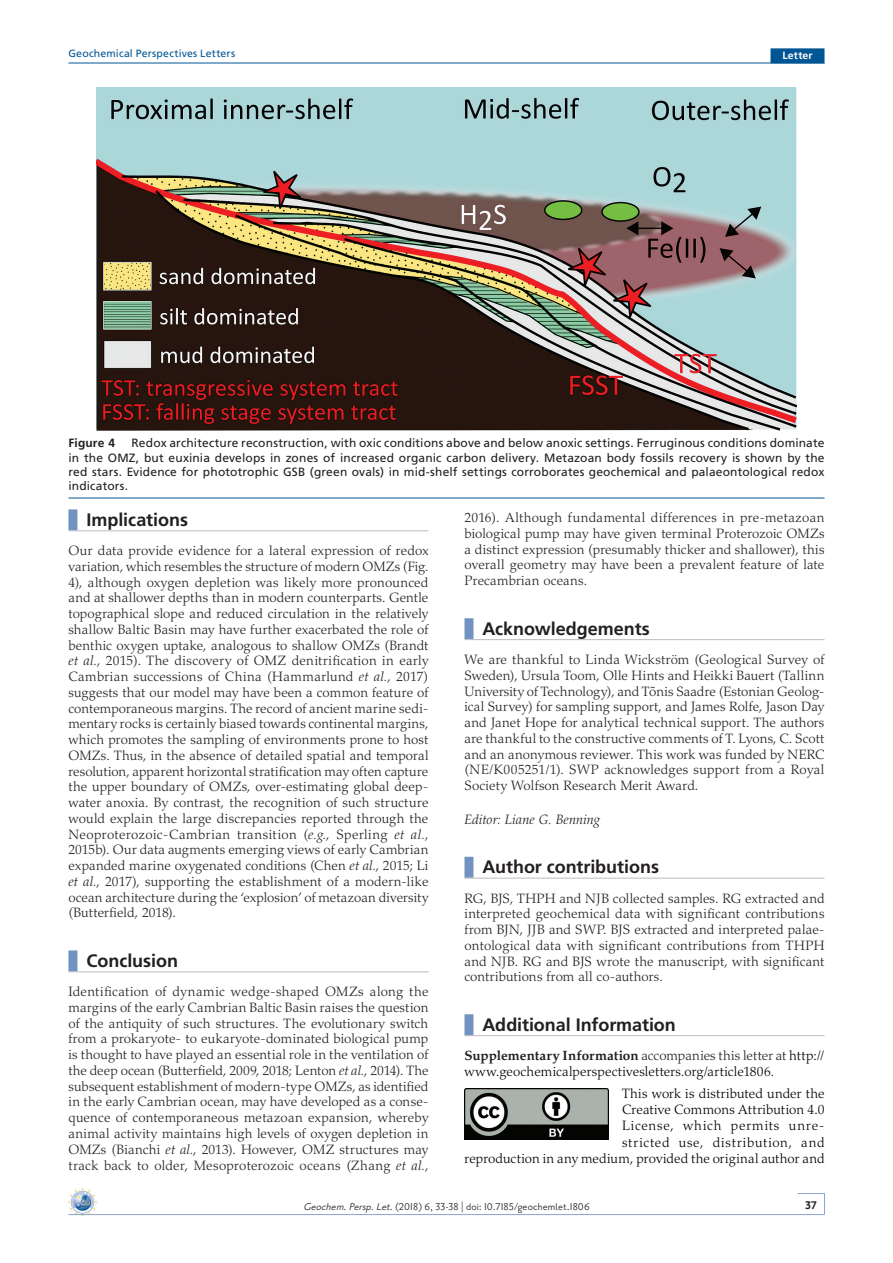
<style>
.page{position:relative;width:893px;height:1263px;background:#fff}
.page>*{position:absolute;margin:0;border:0;box-sizing:border-box;transform-origin:0 0}
.TITRE_niveau_1{font:700 18px "Frutiger LT";color:#231f20}
.Texte_début{font:300 13.5px/15.8px "Palatino LT";letter-spacing:.01em;color:#231f20;text-align:justify}
.TXT___éqation_centré{font:300 13.5px/16.2px "Palatino LT";letter-spacing:.025em;color:#000;text-align:right}
.Texte_début-2{font:300 13.5px/15.8px "Palatino LT";letter-spacing:.01em;color:#000}
.EDITOR___Palat_ital{font:italic 300 13.5px "Palatino LT";letter-spacing:.005em;color:#231f20}
.t1{font:700 13.5px "Priori San";color:#231f20}
._1b_Figure___1_COL{font:12px/14.2px "Frutiger LT";letter-spacing:.01em;color:#231f20;text-align:justify}
.t2{font:12px "Priori San";letter-spacing:.01em;color:#242021}
._1b_Figure___1_COL-2{font:700 12px "Frutiger LT";letter-spacing:.01em;color:#231f20}
.t3{font:10.5px "Frutiger LT";letter-spacing:.02em;color:#005594}
.t4{font:700 10.5px "Frutiger LT";letter-spacing:.02em;color:#fff}
.s1{font-style:italic}
.s2{font-weight:700;color:#231f20}
.s3{color:#231f20}
.s4{font-style:italic;color:#231f20}
</style>
<div class="page">
<img style="left:68px;top:1188px;width:28px;height:26px">
<hr style="left:68px;top:1214px;width:756px;height:1px;background:#8aa4cb">
<svg style="left:797px;top:1193px;width:28px;height:21px"></svg>
<hr style="left:68px;top:63px;width:756px;height:1px;background:#005594">
<div style="left:770px;top:48px;width:54px;height:15px;background:#005594"></div>
<hr style="left:68px;top:498px;width:756px;height:1px;background:#005594">
<img style="left:97px;top:87px;width:699px;height:343px">
<div style="left:68px;top:509px;width:9px;height:21px;background:#7293c1"></div>
<hr style="left:68px;top:530px;width:360px;height:1px;background:#bcbdc0">
<div style="left:68px;top:950px;width:9px;height:21px;background:#7293c1"></div>
<hr style="left:68px;top:971px;width:360px;height:1px;background:#bcbdc0">
<div style="left:464px;top:618px;width:9px;height:21px;background:#7293c1"></div>
<hr style="left:464px;top:639px;width:360px;height:1px;background:#bcbdc0">
<div style="left:464px;top:857px;width:9px;height:21px;background:#7293c1"></div>
<hr style="left:464px;top:878px;width:360px;height:1px;background:#bcbdc0">
<div style="left:464px;top:1014px;width:9px;height:21px;background:#7293c1"></div>
<hr style="left:464px;top:1035px;width:360px;height:1px;background:#bcbdc0">
<img style="left:464px;top:1088px;width:145px;height:51px">
<p class="t3" style="left:68px;top:48px;width:168px">Geochemical Perspectives Letters</p>
<p class="t4" style="left:782px;top:49px;width:32px">Letter</p>
<p class="_1b_Figure___1_COL" style="left:68px;top:436px;width:758px;text-indent:63px">Redox architecture reconstruction, with oxic conditions above and below anoxic settings. Ferruginous conditions dominate in the OMZ, but euxinia develops in zones of increased organic carbon delivery. Metazoan body fossils recovery is shown by the red stars. Evidence for phototrophic GSB (green ovals) in mid-shelf settings corroborates geochemical and palaeontological redox indicators.</p>
<p class="TITRE_niveau_1" style="left:86px;top:509px;width:103px">Implications</p>
<p class="Texte_début" style="left:68px;top:543px;width:362px">Our data provide evidence for a lateral expression of redox variation, which resembles the structure of modern OMZs (Fig.<br>4), although oxygen depletion was likely more pronounced and at shallower depths than in modern counterparts. Gentle topographical slope and reduced circulation in the relatively shallow Baltic Basin may have further exacerbated the role of benthic oxygen uptake, analogous to shallow OMZs (Brandt <span class="s1">et al.</span>, 2015). The discovery of OMZ denitrification in early Cambrian successions of China (Hammarlund <span class="s1">et al.</span>, 2017) suggests that our model may have been a common feature of contemporaneous margins. The record of ancient marine sedi&shy;mentary rocks is certainly biased towards continental margins, which promotes the sampling of environments prone to host OMZs. Thus, in the absence of detailed spatial and temporal resolution, apparent horizontal stratification may often capture the upper boundary of OMZs, over-estimating global deep&shy;water anoxia. By contrast, the recognition of such structure would explain the large discrepancies reported through the Neoproterozoic-Cambrian transition (<span class="s1">e.g</span>., Sperling <span class="s1">et al.</span>, 2015b). Our data augments emerging views of early Cambrian expanded marine oxygenated conditions (Chen <span class="s1">et al.</span>, 2015; Li <span class="s1">et al.</span>, 2017), supporting the establishment of a modern-like ocean architecture during the ‘explosion’ of metazoan diversity (Butterfield, 2018).</p>
<p class="TITRE_niveau_1" style="left:86px;top:950px;width:93px">Conclusion</p>
<p class="Texte_début" style="left:68px;top:984px;width:362px">Identification of dynamic wedge-shaped OMZs along the margins of the early Cambrian Baltic Basin raises the question of the antiquity of such structures. The evolutionary switch from a prokaryote- to eukaryote-dominated biological pump is thought to have played an essential role in the ventilation of the deep ocean (Butterfield, 2009, 2018; Lenton <span class="s1">et al.</span>, 2014). The subsequent establishment of modern-type OMZs, as identified in the early Cambrian ocean, may have developed as a conse&shy;quence of contemporaneous metazoan expansion, whereby animal activity maintains high levels of oxygen depletion in OMZs (Bianchi <span class="s1">et al.</span>, 2013). However, OMZ structures may track back to older, Mesoproterozoic oceans (Zhang <span class="s1">et al.</span>,</p>
<p class="_1b_Figure___1_COL-2" style="left:68px;top:436px;width:48px">Figure 4</p>
<p class="Texte_début" style="left:464px;top:510px;width:362px">2016). Although fundamental differences in pre-metazoan biological pump may have given terminal Proterozoic OMZs a distinct expression (presumably thicker and shallower), this overall geometry may have been a prevalent feature of late Precambrian oceans.</p>
<p class="TITRE_niveau_1" style="left:482px;top:618px;width:169px">Acknowledgements</p>
<p class="Texte_début" style="left:464px;top:652px;width:362px">We are thankful to Linda Wickström (Geological Survey of Sweden), Ursula Toom, Olle Hints and Heikki Bauert (Tallinn University of Technology), and Tõnis Saadre (Estonian Geolog&shy;ical Survey) for sampling support, and James Rolfe, Jason Day and Janet Hope for analytical technical support. The authors are thankful to the constructive comments of T. Lyons, C. Scott and an anonymous reviewer. This work was funded by NERC (NE/K005251/1). SWP acknowledges support from a Royal Society Wolfson Research Merit Award.</p>
<p class="EDITOR___Palat_ital" style="left:464px;top:811px;width:137px">Editor: Liane G. Benning</p>
<p class="TITRE_niveau_1" style="left:482px;top:856px;width:178px">Author contributions</p>
<p class="Texte_début" style="left:464px;top:890px;width:362px">RG, BJS, THPH and NJB collected samples. RG extracted and interpreted geochemical data with significant contributions from BJN, JJB and SWP. BJS extracted and interpreted palae&shy;ontological data with significant contributions from THPH and NJB. RG and BJS wrote the manuscript, with significant contributions from all co-authors.</p>
<p class="TITRE_niveau_1" style="left:482px;top:1014px;width:195px">Additional Information</p>
<p class="Texte_début-2" style="left:464px;top:1048px;width:362px"><span class="s2">Supplementary Information</span> <span class="s3">accompanies this letter at</span> http:// www.geochemicalperspectivesletters.org/article1806<span class="s3">.</span></p>
<p class="TXT___éqation_centré" style="left:464px;top:1085px;width:362px">This work is distributed under the<br>Creative Commons Attribution 4.0<br>License, which permits unre-<br>stricted use, distribution, and<br>reproduction in any medium, provided the original author and</p>
<p class="t2" style="left:303px;top:1200px;width:288px"><span class="s4">Geochem.Persp.Let</span>. (2018) 6, 33-38 | doi: 10.7185/geochemlet.1806</p>
<p class="t1" style="left:805px;top:1198px;width:13px">37</p>
</div>
